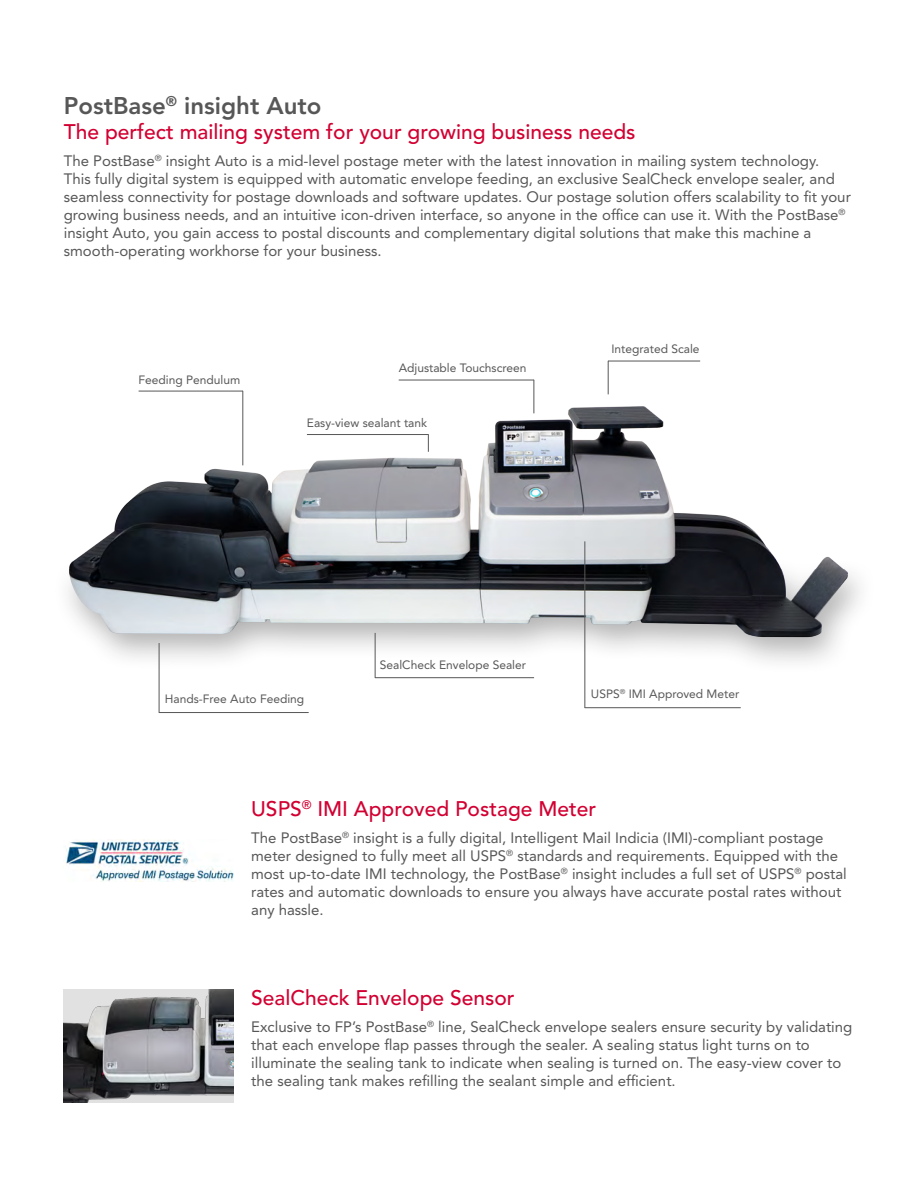
<style>
.page{position:relative;width:918px;height:1188px;background:#fff}
.page>*{position:absolute;margin:0;border:0;box-sizing:border-box;transform-origin:0 0}
.t1{font:800 24px "Avenir LT Std";color:#575757}
.t2{font:500 21px "Avenir LT Std";color:#d20032}
.t3{font:15px/18px "Avenir LT Std";color:#575757}
.t4{font:12px "Avenir LT Std";color:#575757}
</style>
<div class="page">
<img style="left:68px;top:360px;width:793px;height:331px">
<hr style="left:534px;top:380px;width:1px;height:33px;background:#575757">
<hr style="left:399px;top:380px;width:135px;height:1px;background:#575757">
<hr style="left:608px;top:361px;width:1px;height:33px;background:#575757">
<hr style="left:608px;top:361px;width:92px;height:1px;background:#575757">
<hr style="left:585px;top:541px;width:1px;height:167px;background:#575757">
<hr style="left:585px;top:707px;width:156px;height:1px;background:#575757">
<img style="left:66px;top:839px;width:168px;height:43px">
<img style="left:64px;top:989px;width:170px;height:114px">
<svg style="left:428px;top:435px;width:1px;height:17px"></svg>
<hr style="left:307px;top:434px;width:122px;height:1px;background:#575757">
<hr style="left:243px;top:391px;width:1px;height:74px;background:#575757">
<hr style="left:139px;top:391px;width:104px;height:1px;background:#575757">
<hr style="left:159px;top:643px;width:1px;height:70px;background:#575757">
<hr style="left:159px;top:712px;width:150px;height:1px;background:#575757">
<hr style="left:375px;top:633px;width:1px;height:45px;background:#575757">
<hr style="left:375px;top:677px;width:159px;height:1px;background:#575757">
<h1 class="t1" style="left:64px;top:91px;width:259px">PostBase<sup>®</sup> insight Auto</h1>
<h2 class="t2" style="left:64px;top:120px;width:573px">The perfect mailing system for your growing business needs</h2>
<p class="t3" style="left:64px;top:152px;width:789px">The PostBase<sup>®</sup> insight Auto is a mid-level postage meter with the latest innovation in mailing system technology.<br>This fully digital system is equipped with automatic envelope feeding, an exclusive SealCheck envelope sealer, and seamless connectivity for postage downloads and software updates. Our postage solution offers scalability to fit your growing business needs, and an intuitive icon-driven interface, so anyone in the office can use it. With the PostBase<sup>® </sup>insight Auto, you gain access to postal discounts and complementary digital solutions that make this machine a smooth-operating workhorse for your business.</p>
<p class="t4" style="left:139px;top:373px;width:103px">Feeding Pendulum</p>
<p class="t4" style="left:399px;top:361px;width:129px">Adjustable Touchscreen</p>
<p class="t4" style="left:307px;top:416px;width:122px">Easy-view sealant tank</p>
<p class="t4" style="left:611px;top:342px;width:90px">Integrated Scale</p>
<p class="t4" style="left:165px;top:692px;width:141px">Hands-Free Auto Feeding</p>
<p class="t4" style="left:380px;top:658px;width:148px">SealCheck Envelope Sealer</p>
<p class="t4" style="left:591px;top:687px;width:150px">USPS<sup>®</sup> IMI Approved Meter</p>
<h2 class="t2" style="left:251px;top:797px;width:347px">USPS<sup>®</sup> IMI Approved Postage Meter</h2>
<p class="t3" style="left:251px;top:829px;width:597px">The PostBase<sup>®</sup> insight is a fully digital, Intelligent Mail Indicia (IMI)-compliant postage meter designed to fully meet all USPS<sup>®</sup> standards and requirements. Equipped with the most up-to-date IMI technology, the PostBase<sup>®</sup> insight includes a full set of USPS<sup>®</sup> postal rates and automatic downloads to ensure you always have accurate postal rates without any hassle.</p>
<h2 class="t2" style="left:251px;top:986px;width:265px">SealCheck Envelope Sensor</h2>
<p class="t3" style="left:251px;top:1018px;width:603px">Exclusive to FP’s PostBase<sup>®</sup> line, SealCheck envelope sealers ensure security by validating that each envelope flap passes through the sealer. A sealing status light turns on to illuminate the sealing tank to indicate when sealing is turned on. The easy-view cover to the sealing tank makes refilling the sealant simple and efficient.</p>
</div>
